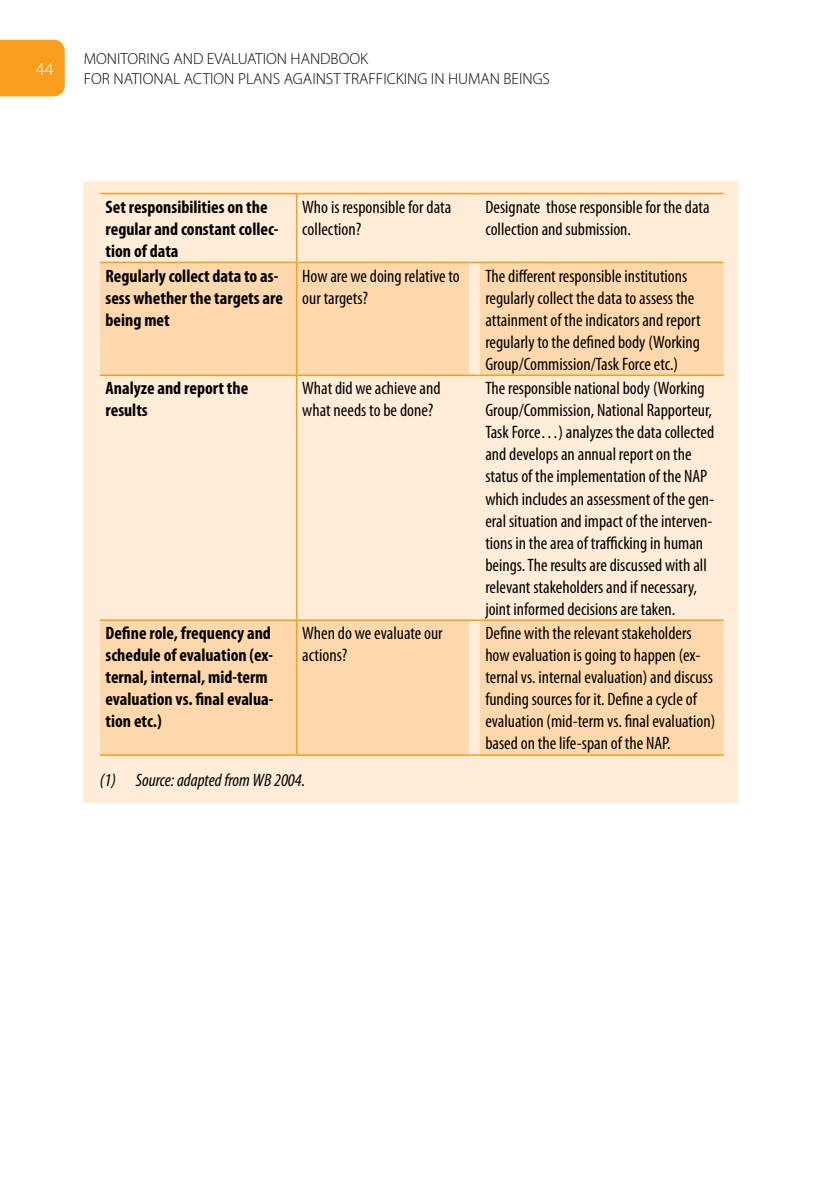
<style>
.page{position:relative;width:840px;height:1191px;background:#fff}
.page>*{position:absolute;margin:0;border:0;box-sizing:border-box;transform-origin:0 0}
.t1{font:condensed 18px/22px "Myriad Pro";color:#000}
.t2{font:700 condensed 18px/22px "Myriad Pro";color:#000}
.t3{font:italic condensed 18px "Myriad Pro";color:#000}
.t4{font:300 18px "Myriad Pro";color:#fff}
.t5{font:300 16px/20px "Myriad Pro";color:#000}
</style>
<div class="page">
<div style="left:0;top:40px;width:65px;height:56px;background:#f99d1c"></div>
<div style="left:84px;top:181px;width:653px;height:622px;background:#ffedd7"></div>
<svg style="left:100px;top:263px;width:623px;height:491px"></svg>
<hr style="left:100px;top:193px;width:196px;height:1px;background:#f99d1c">
<hr style="left:296px;top:193px;width:172px;height:1px;background:#f99d1c">
<hr style="left:296px;top:194px;width:1px;height:68px;background:#f99d1c">
<hr style="left:479px;top:193px;width:244px;height:1px;background:#f99d1c">
<hr style="left:100px;top:262px;width:196px;height:1px;background:#f99d1c">
<hr style="left:296px;top:262px;width:172px;height:1px;background:#f99d1c">
<hr style="left:296px;top:263px;width:1px;height:111px;background:#f99d1c">
<hr style="left:479px;top:262px;width:244px;height:1px;background:#f99d1c">
<hr style="left:100px;top:374px;width:196px;height:2px;background:#f99d1c">
<hr style="left:296px;top:374px;width:172px;height:2px;background:#f99d1c">
<hr style="left:296px;top:376px;width:1px;height:243px;background:#f99d1c">
<svg style="left:468px;top:374px;width:11px;height:2px"></svg>
<hr style="left:479px;top:374px;width:244px;height:2px;background:#f99d1c">
<hr style="left:100px;top:619px;width:196px;height:2px;background:#f99d1c">
<hr style="left:296px;top:619px;width:172px;height:2px;background:#f99d1c">
<hr style="left:296px;top:621px;width:1px;height:133px;background:#f99d1c">
<svg style="left:468px;top:619px;width:11px;height:2px"></svg>
<hr style="left:479px;top:619px;width:244px;height:2px;background:#f99d1c">
<hr style="left:100px;top:754px;width:196px;height:2px;background:#f99d1c">
<hr style="left:296px;top:754px;width:172px;height:2px;background:#f99d1c">
<svg style="left:468px;top:754px;width:11px;height:2px"></svg>
<hr style="left:479px;top:754px;width:244px;height:2px;background:#f99d1c">
<p class="t4" style="left:36px;top:58px;width:19px">44</p>
<p class="t5" style="left:84px;top:49px;width:467px">MONITORING AND EVALUATION HANDBOOK<br>FOR NATIONAL ACTION PLANS AGAINST TRAFFICKING IN HUMAN BEINGS</p>
<p class="t2" style="left:105px;top:195px;width:174px">Set responsibilities on the regular and constant collec&shy;tion of data</p>
<p class="t1" style="left:302px;top:196px;width:150px">Who is responsible for data collection?</p>
<p class="t1" style="left:485px;top:196px;width:226px">Designate those responsible for the data collection and submission.</p>
<p class="t2" style="left:105px;top:264px;width:179px">Regularly collect data to as&shy;sess whether the targets are being met</p>
<p class="t1" style="left:302px;top:264px;width:159px">How are we doing relative to our targets?</p>
<p class="t1" style="left:485px;top:264px;width:217px">The different responsible institutions regularly collect the data to assess the attainment of the indicators and report regularly to the defined body (Working Group/Commission/Task Force etc.)</p>
<p class="t2" style="left:105px;top:377px;width:144px">Analyze and report the results</p>
<p class="t1" style="left:302px;top:377px;width:140px">What did we achieve and what needs to be done?</p>
<p class="t1" style="left:485px;top:377px;width:230px">The responsible national body (Working Group/Commission, National Rapporteur, Task Force…) analyzes the data collected and develops an annual report on the status of the implementation of the NAP which includes an assessment of the gen&shy;eral situation and impact of the interven&shy;tions in the area of trafficking in human beings. The results are discussed with all relevant stakeholders and if necessary, joint informed decisions are taken.</p>
<p class="t2" style="left:105px;top:622px;width:169px">Define role, frequency and schedule of evaluation (ex&shy;ternal, internal, mid-term evaluation vs. final evalua&shy;tion etc.)</p>
<p class="t1" style="left:302px;top:622px;width:142px">When do we evaluate our actions?</p>
<p class="t1" style="left:485px;top:622px;width:231px">Define with the relevant stakeholders how evaluation is going to happen (ex&shy;ternal vs. internal evaluation) and discuss funding sources for it. Define a cycle of evaluation (mid-term vs. final evaluation) based on the life-span of the NAP.</p>
<p class="t3" style="left:100px;top:769px;width:207px">(1) Source: adapted from WB 2004.</p>
</div>
